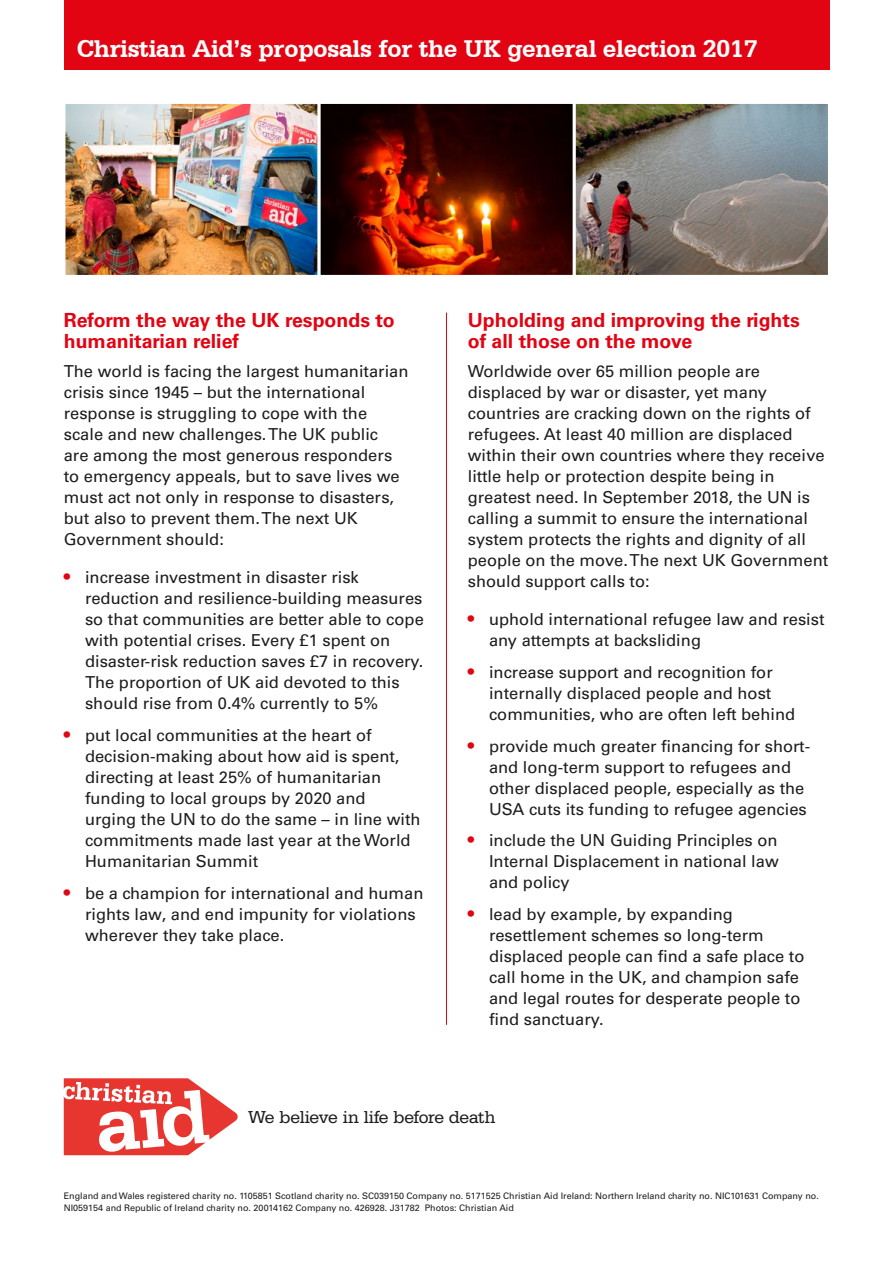
<style>
.page{position:relative;width:893px;height:1263px;background:#fff}
.page>*{position:absolute;margin:0;border:0;box-sizing:border-box;transform-origin:0 0}
.t1{font:700 25.5px "Serifa BT";letter-spacing:-.01em;color:#fff}
.t2{font:700 19.5px/21px "Univers CA";color:#e30413}
.t3{font:18.45px "Serifa BT";letter-spacing:-.025em;color:#1b1c19}
.t4{font:16.5px/21px "Univers CA";color:#1c1c1b}
.t5{font:9px/12px "Univers CA";color:#1c1c1b}
.s1{font-weight:700;font-size:18px;color:#e30413}
</style>
<div class="page">
<div style="left:64px;top:0;width:765px;height:70px;background:#e30413"></div>
<svg style="left:64px;top:1078px;width:174px;height:77px"></svg>
<img style="left:66px;top:105px;width:251px;height:169px">
<div style="left:62px;top:101px;width:259px;height:177px;border:3px solid #fff"></div>
<svg style="left:322px;top:105px;width:250px;height:169px;background:#561202"></svg>
<div style="left:318px;top:101px;width:258px;height:177px;border:3px solid #fff"></div>
<img style="left:577px;top:105px;width:250px;height:169px">
<div style="left:573px;top:101px;width:258px;height:177px;border:3px solid #fff"></div>
<hr style="left:446px;top:313px;width:1px;height:712px;background:#e30413">
<h1 class="t1" style="left:77px;top:33px;width:682px">Christian Aid’s proposals for the UK general election 2017</h1>
<p class="t2" style="left:64px;top:310px;width:332px">Reform the way the UK responds to humanitarian relief</p>
<p class="t4" style="left:64px;top:361px;width:346px">The world is facing the largest humanitarian crisis since 1945 – but the international response is struggling to cope with the scale and new challenges. The UK public<br>are among the most generous responders to emergency appeals, but to save lives we must act not only in response to disasters, but also to prevent them. The next UK Government should:</p>
<p class="t4" style="left:85px;top:567px;width:340px;text-indent:-21px"><span class="s1">•</span> increase investment in disaster risk reduction and resilience-building measures so that communities are better able to cope with potential crises. Every £1 spent on disaster-risk reduction saves £7 in recovery.<br>The proportion of UK aid devoted to this should rise from 0.4% currently to 5%</p>
<p class="t4" style="left:85px;top:725px;width:337px;text-indent:-21px"><span class="s1">•</span> put local communities at the heart of decision-making about how aid is spent, directing at least 25% of humanitarian funding to local groups by 2020 and urging the UN to do the same – in line with commitments made last year at the World Humanitarian Summit</p>
<p class="t4" style="left:85px;top:882px;width:340px;text-indent:-21px"><span class="s1">•</span> be a champion for international and human rights law, and end impunity for violations wherever they take place.</p>
<p class="t2" style="left:468px;top:310px;width:334px">Upholding and improving the rights of all those on the move</p>
<p class="t4" style="left:468px;top:361px;width:362px">Worldwide over 65 million people are displaced by war or disaster, yet many countries are cracking down on the rights of refugees. At least 40 million are displaced within their own countries where they receive little help or protection despite being in greatest need. In September 2018, the UN is calling a summit to ensure the international system protects the rights and dignity of all people on the move. The next UK Government should support calls to:</p>
<p class="t4" style="left:489px;top:609px;width:337px;text-indent:-21px"><span class="s1">•</span> uphold international refugee law and resist any attempts at backsliding</p>
<p class="t4" style="left:489px;top:662px;width:308px;text-indent:-21px"><span class="s1">•</span> increase support and recognition for internally displaced people and host communities, who are often left behind</p>
<p class="t4" style="left:489px;top:735px;width:323px;text-indent:-21px"><span class="s1">•</span> provide much greater financing for short&shy;and long-term support to refugees and other displaced people, especially as the USA cuts its funding to refugee agencies</p>
<p class="t4" style="left:489px;top:830px;width:291px;text-align:justify;text-indent:-21px"><span class="s1">•</span> include the UN Guiding Principles on Internal Displacement in national law and policy</p>
<p class="t4" style="left:489px;top:904px;width:317px;text-indent:-21px"><span class="s1">•</span> lead by example, by expanding resettlement schemes so long-term displaced people can find a safe place to call home in the UK, and champion safe and legal routes for desperate people to find sanctuary.</p>
<p class="t3" style="left:248px;top:1105px;width:249px">We believe in life before death</p>
<p class="t5" style="left:64px;top:1189px;width:756px">England and Wales registered charity no. 1105851 Scotland charity no. SC039150 Company no. 5171525 Christian Aid Ireland: Northern Ireland charity no. NIC101631 Company no.<br>NI059154 and Republic of Ireland charity no. 20014162 Company no. 426928. J31782 Photos: Christian Aid</p>
</div>
